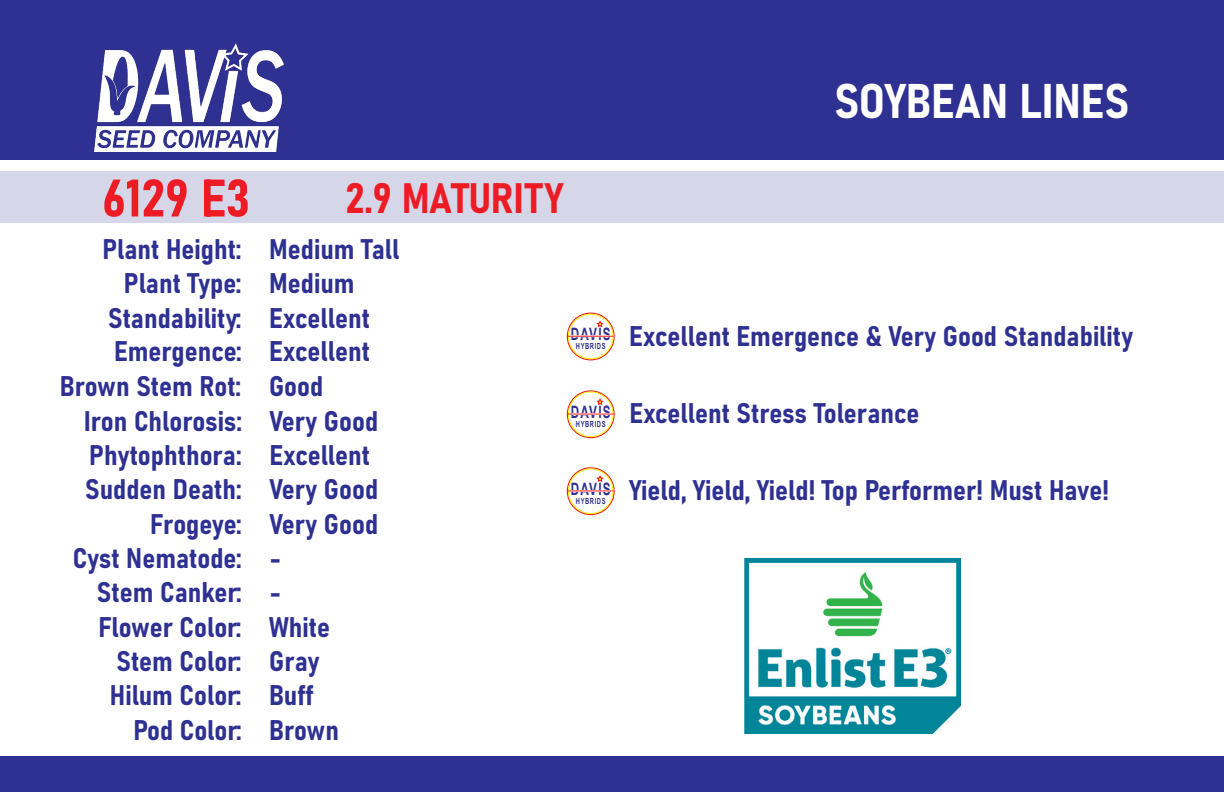
<style>
.page{position:relative;width:1224px;height:792px;background:#fff}
.page>*{position:absolute;margin:0;border:0;box-sizing:border-box;transform-origin:0 0}
.t1{font:52px "Bahnschrift";color:#ed1c24}
.t2{font:48px "Bahnschrift";color:#fff}
.t3{font:42px "Bahnschrift";color:#ed1c24}
.t4{font:28px "Bahnschrift";color:#2e3092}
.t5{font:700 17px "Arial";letter-spacing:.105em;color:#2e3092;scale:.69 1}
.t6{font:700 8.4px "Arial";letter-spacing:.105em;color:#2e3092;scale:.69 1}
</style>
<div class="page">
<div style="left:0;top:171px;width:1224px;height:52px;background:#d6d6e9"></div>
<div style="left:0;top:0;width:1224px;height:160px;background:#2e3192"></div>
<img style="left:95px;top:43px;width:189px;height:108px">
<div style="left:0;top:756px;width:1224px;height:36px;background:#2e3192"></div>
<svg style="left:566px;top:312px;width:49px;height:49px"></svg>
<div style="left:566px;top:312px;width:49px;height:49px;border:1px solid #fff;border-radius:50%"></div>
<div style="left:567px;top:313px;width:48px;height:47px;border:1px solid #ee1d23;border-radius:50%"></div>
<div style="left:568px;top:314px;width:46px;height:45px;border:1px solid #fff101;border-radius:50%"></div>
<hr style="left:571px;top:335px;width:40px;height:1px;background:#fff">
<hr style="left:567px;top:336px;width:47px;height:1px;background:#ee1d23">
<svg style="left:597px;top:321px;width:7px;height:6px"></svg>
<svg style="left:566px;top:390px;width:49px;height:49px"></svg>
<div style="left:567px;top:390px;width:48px;height:48px;border:1px solid #ee1d23;border-radius:50%"></div>
<div style="left:568px;top:392px;width:46px;height:45px;border:1px solid #fff101;border-radius:50%"></div>
<hr style="left:571px;top:413px;width:40px;height:1px;background:#fff">
<hr style="left:567px;top:414px;width:47px;height:1px;background:#ee1d23">
<svg style="left:597px;top:398px;width:7px;height:7px"></svg>
<svg style="left:566px;top:467px;width:49px;height:49px"></svg>
<div style="left:567px;top:467px;width:48px;height:48px;border:1px solid #ee1d23;border-radius:50%"></div>
<div style="left:568px;top:468px;width:46px;height:46px;border:1px solid #fff101;border-radius:50%"></div>
<hr style="left:571px;top:490px;width:40px;height:1px;background:#fff">
<hr style="left:567px;top:491px;width:47px;height:1px;background:#ee1d23">
<svg style="left:597px;top:475px;width:7px;height:7px"></svg>
<img style="left:744px;top:558px;width:216px;height:176px">
<p class="t2" style="left:835px;top:65px;width:296px">SOYBEAN LINES</p>
<p class="t1" style="left:102px;top:159px;width:149px">6129 E3</p>
<p class="t3" style="left:345px;top:167px;width:219px">2.9 MATURITY</p>
<p class="t4" style="left:102px;top:228px;width:141px">Plant Height:</p>
<p class="t4" style="left:269px;top:228px;width:132px">Medium Tall</p>
<p class="t4" style="left:124px;top:262px;width:119px">Plant Type:</p>
<p class="t4" style="left:269px;top:262px;width:87px">Medium</p>
<p class="t4" style="left:108px;top:296px;width:135px">Standability:</p>
<p class="t4" style="left:269px;top:296px;width:102px">Excellent</p>
<p class="t4" style="left:114px;top:330px;width:129px">Emergence:</p>
<p class="t4" style="left:269px;top:330px;width:102px">Excellent</p>
<p class="t4" style="left:60px;top:365px;width:183px">Brown Stem Rot:</p>
<p class="t4" style="left:269px;top:365px;width:56px">Good</p>
<p class="t4" style="left:84px;top:400px;width:159px">Iron Chlorosis:</p>
<p class="t4" style="left:269px;top:400px;width:110px">Very Good</p>
<p class="t4" style="left:89px;top:434px;width:154px">Phytophthora:</p>
<p class="t4" style="left:269px;top:434px;width:102px">Excellent</p>
<p class="t4" style="left:85px;top:468px;width:158px">Sudden Death:</p>
<p class="t4" style="left:269px;top:468px;width:110px">Very Good</p>
<p class="t4" style="left:150px;top:503px;width:93px">Frogeye:</p>
<p class="t4" style="left:269px;top:503px;width:110px">Very Good</p>
<p class="t4" style="left:73px;top:537px;width:170px">Cyst Nematode:</p>
<p class="t4" style="left:269px;top:537px;width:13px">-</p>
<p class="t4" style="left:97px;top:571px;width:146px">Stem Canker:</p>
<p class="t4" style="left:269px;top:571px;width:13px">-</p>
<p class="t4" style="left:99px;top:606px;width:144px">Flower Color:</p>
<p class="t4" style="left:269px;top:606px;width:62px">White</p>
<p class="t4" style="left:116px;top:640px;width:126px">Stem Color:</p>
<p class="t4" style="left:269px;top:640px;width:52px">Gray</p>
<p class="t4" style="left:110px;top:674px;width:133px">Hilum Color:</p>
<p class="t4" style="left:269px;top:674px;width:46px">Buff</p>
<p class="t4" style="left:134px;top:709px;width:110px">Pod Color:</p>
<p class="t4" style="left:269px;top:709px;width:71px">Brown</p>
<p class="t5" style="left:571px;top:322px;width:59px">DAVIS</p>
<p class="t6" style="left:576px;top:340px;width:44px">HYBRIDS</p>
<p class="t5" style="left:571px;top:400px;width:59px">DAVIS</p>
<p class="t6" style="left:576px;top:418px;width:44px">HYBRIDS</p>
<p class="t5" style="left:571px;top:477px;width:59px">DAVIS</p>
<p class="t6" style="left:576px;top:495px;width:44px">HYBRIDS</p>
<p class="t4" style="left:629px;top:314px;width:505px">Excellent Emergence &amp; Very Good Standability</p>
<p class="t4" style="left:629px;top:392px;width:292px">Excellent Stress Tolerance</p>
<p class="t4" style="left:629px;top:469px;width:481px">Yield, Yield, Yield! Top Performer! Must Have!</p>
</div>
